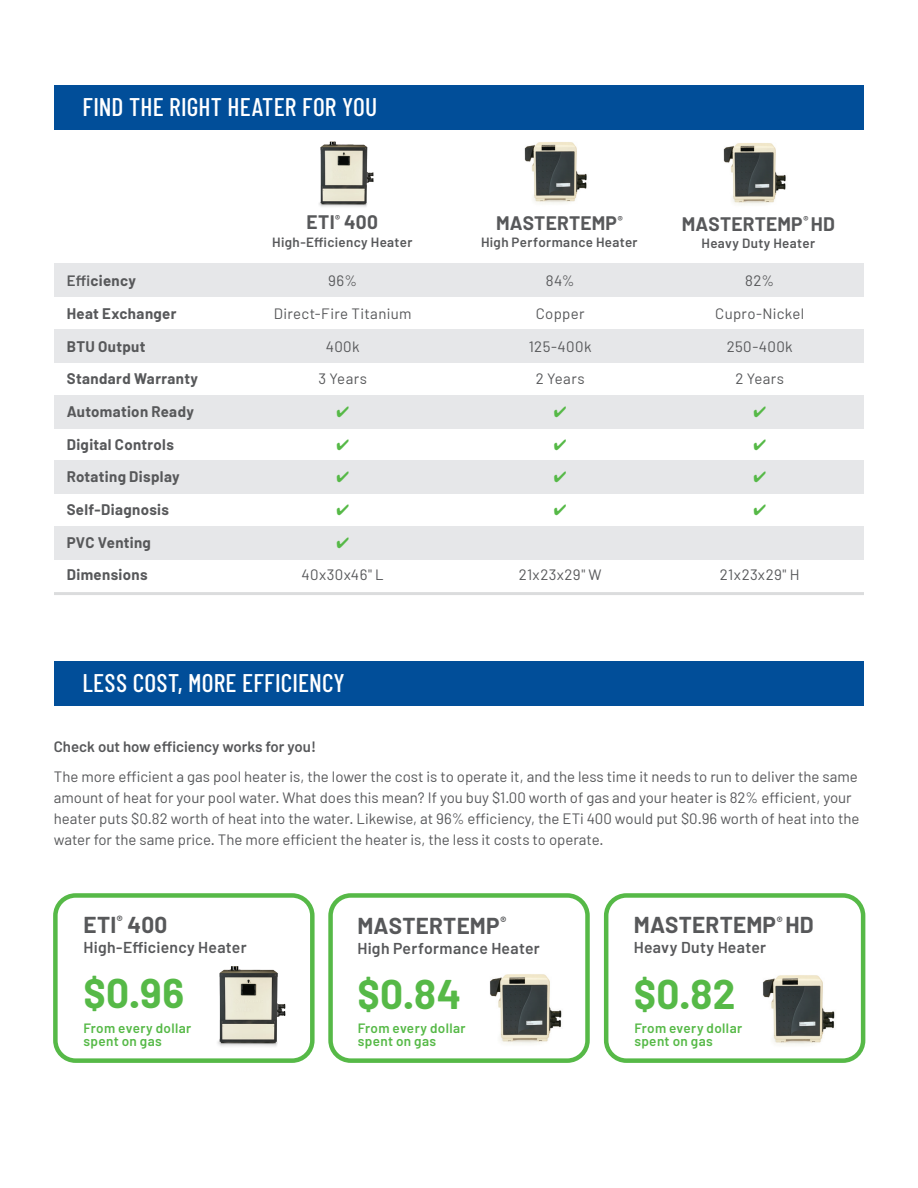
<style>
.page{position:relative;width:918px;height:1188px;background:#fff}
.page>*{position:absolute;margin:0;border:0;box-sizing:border-box;transform-origin:0 0}
.t1{font:700 40.5px "Barlow";color:#56b947}
.t2{font:500 25.5px "Barlow Condensed";letter-spacing:.005em;color:#fff}
.t3{font:700 22.5px "Barlow";letter-spacing:.01em;color:#57585a}
.t4{font:700 19.05px "Barlow";letter-spacing:.01em;color:#57585a}
.t5{font:600 15.75px "Barlow";letter-spacing:.02em;color:#57585a}
.t6{font:15px/21px "Barlow";color:#57585a}
.t7{font:700 15px "Barlow";letter-spacing:.025em;color:#57585a}
.t8{font:15px "Barlow";letter-spacing:.025em;color:#57585a}
.t9{font:600 15px "Barlow";color:#57585a}
.t10{font:15px "Barlow";letter-spacing:.02em;color:#57585a}
.t11{font:15px "Barlow";letter-spacing:.03em;color:#57585a}
.t12{font:600 13.5px/13.5px "Barlow";letter-spacing:.025em;color:#56b947}
.t13{font:600 13.35px "Barlow";letter-spacing:.025em;color:#57585a}
.s1{font-weight:600}
</style>
<div class="page">
<div style="left:54px;top:264px;width:810px;height:33px;background:#e6e7e9"></div>
<div style="left:54px;top:329px;width:810px;height:33px;background:#e6e7e9"></div>
<div style="left:54px;top:395px;width:810px;height:34px;background:#e6e7e9"></div>
<div style="left:54px;top:461px;width:810px;height:33px;background:#e6e7e9"></div>
<div style="left:54px;top:526px;width:810px;height:33px;background:#e6e7e9"></div>
<div style="left:53px;top:893px;width:262px;height:170px;border:4px solid #56b947;border-radius:20px"></div>
<div style="left:328px;top:893px;width:262px;height:170px;border:4px solid #56b947;border-radius:20px"></div>
<div style="left:604px;top:893px;width:261px;height:170px;border:4px solid #56b947;border-radius:20px"></div>
<div style="left:54px;top:86px;width:810px;height:44px;background:#014e99"></div>
<img style="left:319px;top:141px;width:55px;height:66px">
<img style="left:524px;top:142px;width:63px;height:62px">
<img style="left:723px;top:143px;width:63px;height:62px">
<img style="left:217px;top:966px;width:69px;height:81px">
<img style="left:490px;top:974px;width:72px;height:70px">
<img style="left:763px;top:975px;width:72px;height:70px">
<div style="left:54px;top:661px;width:810px;height:45px;background:#014e99"></div>
<hr style="left:54px;top:592px;width:810px;height:3px;background:#d1d2d4">
<p class="t2" style="left:82px;top:91px;width:296px">FIND THE RIGHT HEATER FOR YOU</p>
<p class="t4" style="left:307px;top:211px;width:73px">ETI<sup>®</sup> 400</p>
<p class="t13" style="left:272px;top:233px;width:142px">High-Efficiency Heater</p>
<p class="t4" style="left:496px;top:211px;width:128px">MASTERTEMP<sup>®</sup></p>
<p class="t13" style="left:481px;top:234px;width:158px">High Performance Heater</p>
<p class="t4" style="left:682px;top:212px;width:155px">MASTERTEMP<sup>®</sup> HD</p>
<p class="t13" style="left:702px;top:235px;width:115px">Heavy Duty Heater</p>
<p class="t7" style="left:67px;top:272px;width:71px"><span class="s1">Effi</span>ciency</p>
<p class="t6" style="left:328px;top:270px;width:30px">96%</p>
<p class="t6" style="left:546px;top:270px;width:30px">84%</p>
<p class="t6" style="left:745px;top:270px;width:31px">82%</p>
<p class="t7" style="left:67px;top:304px;width:111px">Heat Exchanger</p>
<p class="t8" style="left:274px;top:304px;width:139px">Direct-Fire Titanium</p>
<p class="t6" style="left:536px;top:303px;width:50px">Copper</p>
<p class="t10" style="left:715px;top:304px;width:90px">Cupro-Nickel</p>
<p class="t7" style="left:67px;top:337px;width:80px">BTU Output</p>
<p class="t6" style="left:326px;top:335px;width:35px">400k</p>
<p class="t6" style="left:529px;top:335px;width:64px">125-400k</p>
<p class="t6" style="left:727px;top:335px;width:68px">250-400k</p>
<p class="t7" style="left:67px;top:370px;width:133px">Standard Warranty</p>
<p class="t6" style="left:318px;top:368px;width:50px">3 Years</p>
<p class="t6" style="left:536px;top:368px;width:50px">2 Years</p>
<p class="t6" style="left:735px;top:368px;width:50px">2 Years</p>
<p class="t7" style="left:67px;top:402px;width:129px">Automation Ready</p>
<p class="t7" style="left:67px;top:435px;width:109px">Digital Controls</p>
<p class="t7" style="left:67px;top:468px;width:114px">Rotating Display</p>
<p class="t7" style="left:67px;top:500px;width:104px">Self-Diagnosis</p>
<p class="t7" style="left:67px;top:533px;width:86px">PVC Venting</p>
<p class="t7" style="left:67px;top:565px;width:82px">Dimensions</p>
<p class="t11" style="left:302px;top:565px;width:84px">40x30x46" L</p>
<p class="t8" style="left:519px;top:565px;width:85px">21x23x29" W</p>
<p class="t8" style="left:720px;top:565px;width:81px">21x23x29" H</p>
<p class="t2" style="left:82px;top:667px;width:264px">LESS COST, MORE EFFICIENCY</p>
<p class="t9" style="left:54px;top:737px;width:264px">Check out how efficiency works for you!</p>
<p class="t6" style="left:54px;top:765px;width:807px">The more efficient a gas pool heater is, the lower the cost is to operate it, and the less time it needs to run to deliver the same amount of heat for your pool water. What does this mean? If you buy $1.00 worth of gas and your heater is 82% efficient, your heater puts $0.82 worth of heat into the water. Likewise, at 96% efficiency, the ETi 400 would put $0.96 worth of heat into the water for the same price. The more efficient the heater is, the less it costs to operate.</p>
<p class="t3" style="left:83px;top:911px;width:85px">ETI<sup>®</sup> 400</p>
<p class="t5" style="left:83px;top:937px;width:165px">High-Efficiency Heater</p>
<p class="t1" style="left:83px;top:969px;width:102px">$0.96</p>
<p class="t3" style="left:357px;top:912px;width:150px">MASTERTEMP<sup>®</sup></p>
<p class="t5" style="left:357px;top:938px;width:184px">High Performance Heater</p>
<p class="t1" style="left:357px;top:970px;width:105px">$0.84</p>
<p class="t3" style="left:634px;top:911px;width:182px">MASTERTEMP<sup>®</sup> HD</p>
<p class="t5" style="left:634px;top:938px;width:134px">Heavy Duty Heater</p>
<p class="t1" style="left:634px;top:969px;width:103px">$0.82</p>
<p class="t12" style="left:83px;top:1021px;width:109px">From every dollar spent on gas</p>
<p class="t12" style="left:358px;top:1021px;width:109px">From every dollar spent on gas</p>
<p class="t12" style="left:634px;top:1021px;width:109px">From every dollar spent on gas</p>
</div>
